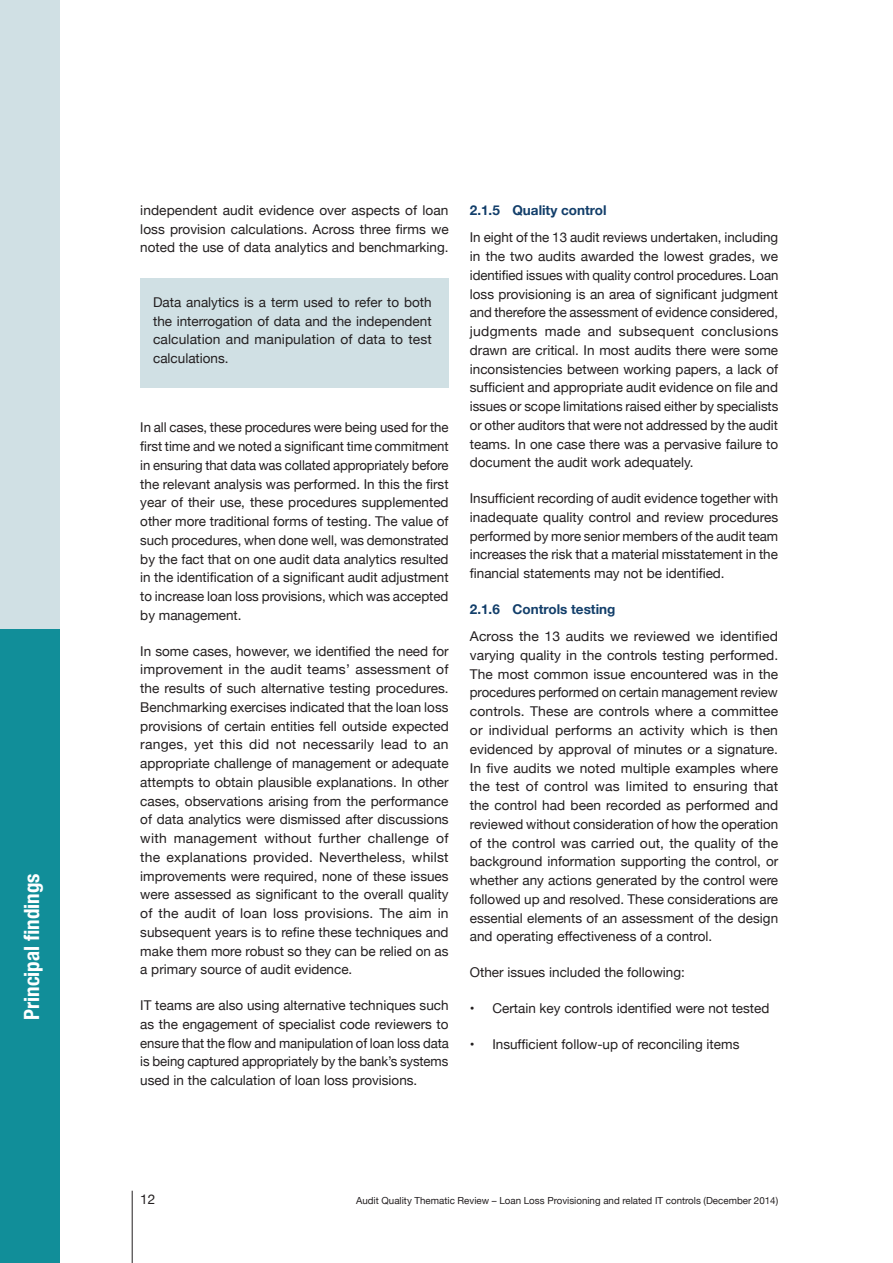
<style>
.page{position:relative;width:893px;height:1263px;background:#fff}
.page>*{position:absolute;margin:0;border:0;box-sizing:border-box;transform-origin:0 0}
.t1{font:700 condensed 21px "Helvetica Neue";color:#fff}
.text{font:13.5px/18.8px "Helvetica Neue";color:#231f20;text-align:justify}
.sub_head{font:700 13.5px "Helvetica Neue";color:#123e6a}
.t2{font:9.75px "Helvetica Neue";color:#231f20}
</style>
<div class="page">
<div style="left:140px;top:279px;width:309px;height:109px;background:#d0e0e4"></div>
<hr style="left:132px;top:1191px;width:1px;height:72px;background:#231f20">
<div style="left:0;top:0;width:60px;height:1263px;background:#d0e0e4"></div>
<div style="left:0;top:629px;width:60px;height:634px;background:#118e99"></div>
<p class="t1" style="left:14px;top:1020px;width:148px;rotate:-90deg">Principal findings</p>
<p class="text" style="left:140px;top:201px;width:310px">independent audit evidence over aspects of loan loss provision calculations. Across three firms we noted the use of data analytics and benchmarking.</p>
<p class="text" style="left:153px;top:293px;width:280px">Data analytics is a term used to refer to both the interrogation of data and the independent calculation and manipulation of data to test calculations.</p>
<p class="text" style="left:140px;top:419px;width:310px">In all cases, these procedures were being used for the first time and we noted a significant time commitment in ensuring that data was collated appropriately before the relevant analysis was performed. In this the first year of their use, these procedures supplemented other more traditional forms of testing. The value of such procedures, when done well, was demonstrated by the fact that on one audit data analytics resulted in the identification of a significant audit adjustment to increase loan loss provisions, which was accepted by management.</p>
<p class="text" style="left:140px;top:642px;width:310px">In some cases, however, we identified the need for improvement in the audit teams’ assessment of the results of such alternative testing procedures.<br>Benchmarking exercises indicated that the loan loss provisions of certain entities fell outside expected ranges, yet this did not necessarily lead to an appropriate challenge of management or adequate attempts to obtain plausible explanations. In other cases, observations arising from the performance of data analytics were dismissed after discussions with management without further challenge of the explanations provided. Nevertheless, whilst improvements were required, none of these issues were assessed as significant to the overall quality of the audit of loan loss provisions. The aim in subsequent years is to refine these techniques and make them more robust so they can be relied on as a primary source of audit evidence.</p>
<p class="text" style="left:140px;top:997px;width:310px">IT teams are also using alternative techniques such as the engagement of specialist code reviewers to ensure that the flow and manipulation of loan loss data is being captured appropriately by the bank’s systems used in the calculation of loan loss provisions.</p>
<p class="sub_head" style="left:470px;top:200px;width:138px">2.1.5 Quality control</p>
<p class="text" style="left:470px;top:229px;width:310px">In eight of the 13 audit reviews undertaken, including in the two audits awarded the lowest grades, we identified issues with quality control procedures. Loan loss provisioning is an area of significant judgment and therefore the assessment of evidence considered, judgments made and subsequent conclusions drawn are critical. In most audits there were some inconsistencies between working papers, a lack of sufficient and appropriate audit evidence on file and issues or scope limitations raised either by specialists or other auditors that were not addressed by the audit teams. In one case there was a pervasive failure to document the audit work adequately.</p>
<p class="text" style="left:470px;top:490px;width:310px">Insufficient recording of audit evidence together with inadequate quality control and review procedures performed by more senior members of the audit team increases the risk that a material misstatement in the financial statements may not be identified.</p>
<p class="sub_head" style="left:470px;top:598px;width:147px">2.1.6 Controls testing</p>
<p class="text" style="left:470px;top:628px;width:310px">Across the 13 audits we reviewed we identified varying quality in the controls testing performed.<br>The most common issue encountered was in the procedures performed on certain management review controls. These are controls where a committee or individual performs an activity which is then evidenced by approval of minutes or a signature.<br>In five audits we noted multiple examples where the test of control was limited to ensuring that the control had been recorded as performed and reviewed without consideration of how the operation of the control was carried out, the quality of the background information supporting the control, or whether any actions generated by the control were followed up and resolved. These considerations are essential elements of an assessment of the design and operating effectiveness of a control.</p>
<p class="text" style="left:470px;top:964px;width:217px">Other issues included the following:</p>
<p class="text" style="left:470px;top:999px;width:301px">• Certain key controls identified were not tested</p>
<p class="text" style="left:470px;top:1035px;width:271px">• Insufficient follow-up of reconciling items</p>
<p class="text" style="left:140px;top:1190px;width:17px">12</p>
<p class="t2" style="left:356px;top:1193px;width:424px">Audit Quality Thematic Review – Loan Loss Provisioning and related IT controls (December 2014)</p>
</div>
